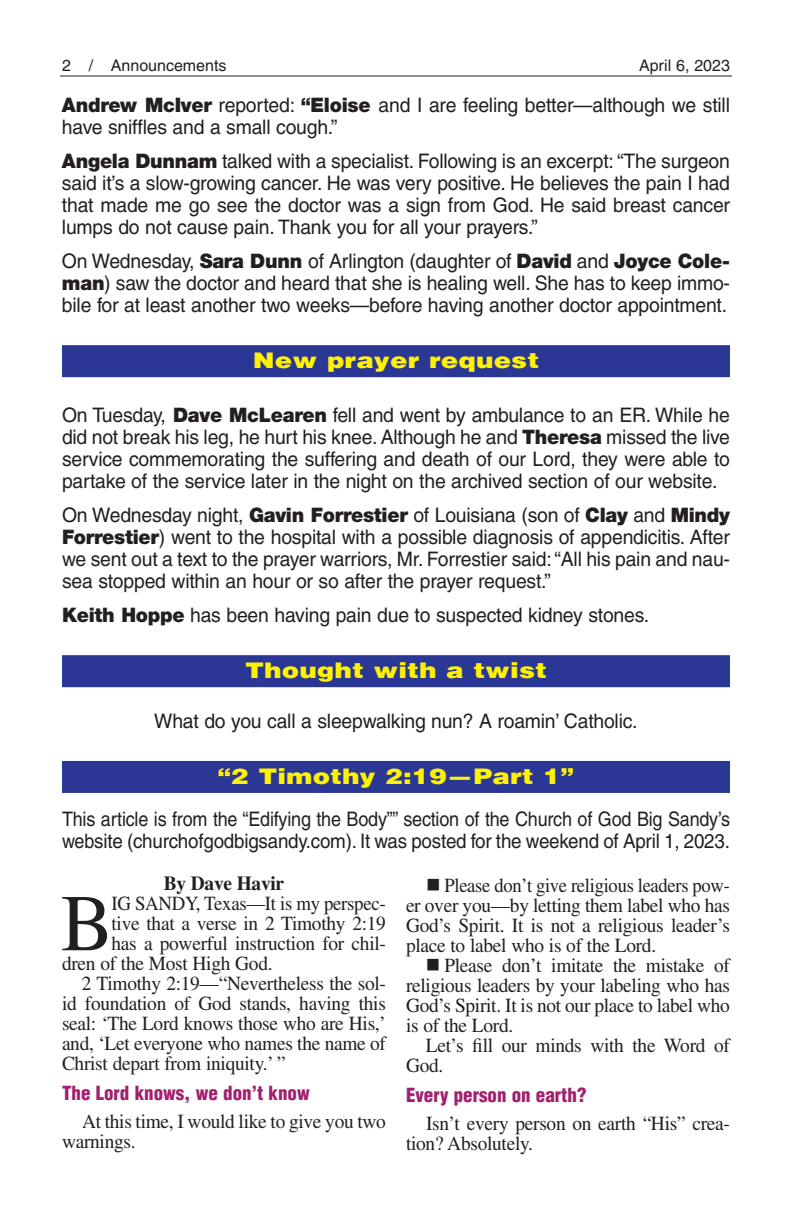
<style>
.page{position:relative;width:792px;height:1224px;background:#fff}
.page>*{position:absolute;margin:0;border:0;box-sizing:border-box;transform-origin:0 0}
.t1{font:80.4px "Times";color:#231f20}
.t2{font:900 22px "Helvetica";color:#fff200;scale:1.2 1}
.t3{font:20px/22px "Helvetica";letter-spacing:-.01em;color:#231f20;text-align:justify}
.t4{font:20px/20px "Times";letter-spacing:-.015em;color:#231f20}
.t5{font:20px/22px "Helvetica";letter-spacing:-.01em;color:#231f20;scale:.9 1}
.t6{font:20px/20px "Times";letter-spacing:-.015em;color:#231f20;text-align:justify;scale:.93 1}
.t7{font:20px "Times";letter-spacing:-.015em;color:#231f20;scale:.94 1}
.t8{font:700 20px "Times";letter-spacing:-.015em;color:#231f20}
.t9{font:900 condensed 19px "Helvetica";color:#a1216f}
.t10{font:16px "Helvetica";color:#231f20}
.s1{font-family:"Helvetica Neue";font-weight:900}
</style>
<div class="page">
<hr style="left:60px;top:76px;width:672px;height:1px;background:#231f20">
<div style="left:62px;top:761px;width:668px;height:32px;background:#2b3795"></div>
<div style="left:62px;top:345px;width:668px;height:32px;background:#2b3795"></div>
<div style="left:62px;top:655px;width:668px;height:32px;background:#2b3795"></div>
<p class="t10" style="left:62px;top:60px;width:166px">2 / Announcements</p>
<p class="t10" style="left:639px;top:60px;width:92px">April 6, 2023</p>
<p class="t3" style="left:62px;top:96px;width:670px"><span class="s1">Andrew McIver</span> reported: <span class="s1">“Eloise</span> and I are feeling better—although we still have sniffles and a small cough.”</p>
<p class="t3" style="left:62px;top:152px;width:670px"><span class="s1">Angela Dunnam</span> talked with a specialist. Following is an excerpt: “The surgeon said it’s a slow-growing cancer. He was very positive. He believes the pain I had that made me go see the doctor was a sign from God. He said breast cancer lumps do not cause pain. Thank you for all your prayers.”</p>
<p class="t3" style="left:62px;top:252px;width:670px">On Wednesday, <span class="s1">Sara Dunn</span> of Arlington (daughter of <span class="s1">David</span> and <span class="s1">Joyce Cole&shy;man</span>) saw the doctor and heard that she is healing well. She has to keep immo&shy;bile for at least another two weeks—before having another doctor appointment.</p>
<p class="t2" style="left:253px;top:345px;width:240px">New prayer request</p>
<p class="t3" style="left:62px;top:406px;width:670px">On Tuesday, <span class="s1">Dave McLearen</span> fell and went by ambulance to an ER. While he did not break his leg, he hurt his knee. Although he and <span class="s1">Theresa</span> missed the live service commemorating the suffering and death of our Lord, they were able to partake of the service later in the night on the archived section of our website.</p>
<p class="t3" style="left:62px;top:506px;width:670px">On Wednesday night, <span class="s1">Gavin Forrestier</span> of Louisiana (son of <span class="s1">Clay</span> and <span class="s1">Mindy Forrestier</span>) went to the hospital with a possible diagnosis of appendicitis. After we sent out a text to the prayer warriors, Mr. Forrestier said: “All his pain and nau&shy;sea stopped within an hour or so after the prayer request.”</p>
<p class="t3" style="left:62px;top:606px;width:589px"><span class="s1">Keith Hoppe</span> has been having pain due to suspected kidney stones.</p>
<p class="t2" style="left:245px;top:655px;width:253px">Thought with a twist</p>
<p class="t3" style="left:154px;top:712px;width:485px">What do you call a sleepwalking nun? A roamin’ Catholic.</p>
<p class="t2" style="left:218px;top:761px;width:298px">“2 Timothy 2:19—Part 1”</p>
<p class="t5" style="left:62px;top:810px;width:744px">This article is from the “Edifying the Body”” section of the Church of God Big Sandy’s website (churchofgodbigsandy.com). It was posted for the weekend of April 1, 2023.</p>
<p class="t8" style="left:164px;top:876px;width:122px">By Dave Havir</p>
<h1 class="t1" style="left:61px;top:894px;width:54px">B</h1>
<p class="t7" style="left:112px;top:896px;width:294px">IG SANDY, Texas—It is my perspec-</p>
<p class="t6" style="left:406px;top:877px;width:350px;text-indent:38px">Please don’t give religious leaders pow&shy;er over you—by letting them label who has God’s Spirit. It is not a religious leader’s place to label who is of the Lord.</p>
<p class="t4" style="left:406px;top:957px;width:326px;text-align:justify;text-indent:38px">Please don’t imitate the mistake of religious leaders by your labeling who has God’s Spirit. It is not our place to label who is of the Lord.</p>
<p class="t4" style="left:406px;top:1037px;width:325px;text-indent:20px">Let’s fill our minds with the Word of<br>God.</p>
<p class="t9" style="left:406px;top:1088px;width:182px">Every person on earth?</p>
<p class="t4" style="left:406px;top:1115px;width:326px;text-indent:20px">Isn’t every person on earth “His” crea&shy;tion? Absolutely.</p>
<p class="t4" style="left:111px;top:915px;width:276px">tive that a verse in 2 Timothy 2:19</p>
<p class="t4" style="left:111px;top:935px;width:276px">has a powerful instruction for chil-</p>
<p class="t4" style="left:62px;top:955px;width:212px">dren of the Most High God.</p>
<p class="t4" style="left:82px;top:975px;width:305px">2 Timothy 2:19—“Nevertheless the sol-</p>
<p class="t4" style="left:62px;top:995px;width:325px">id foundation of God stands, having this</p>
<p class="t4" style="left:62px;top:1015px;width:325px">seal: ‘The Lord knows those who are His,’</p>
<p class="t4" style="left:62px;top:1035px;width:325px">and, ‘Let everyone who names the name of</p>
<p class="t4" style="left:62px;top:1055px;width:225px">Christ depart from iniquity.’ ”</p>
<p class="t9" style="left:62px;top:1086px;width:249px">The Lord knows, we don’t know</p>
<p class="t4" style="left:62px;top:1113px;width:325px;text-indent:20px">At this time, I would like to give you two warnings.</p>
</div>
